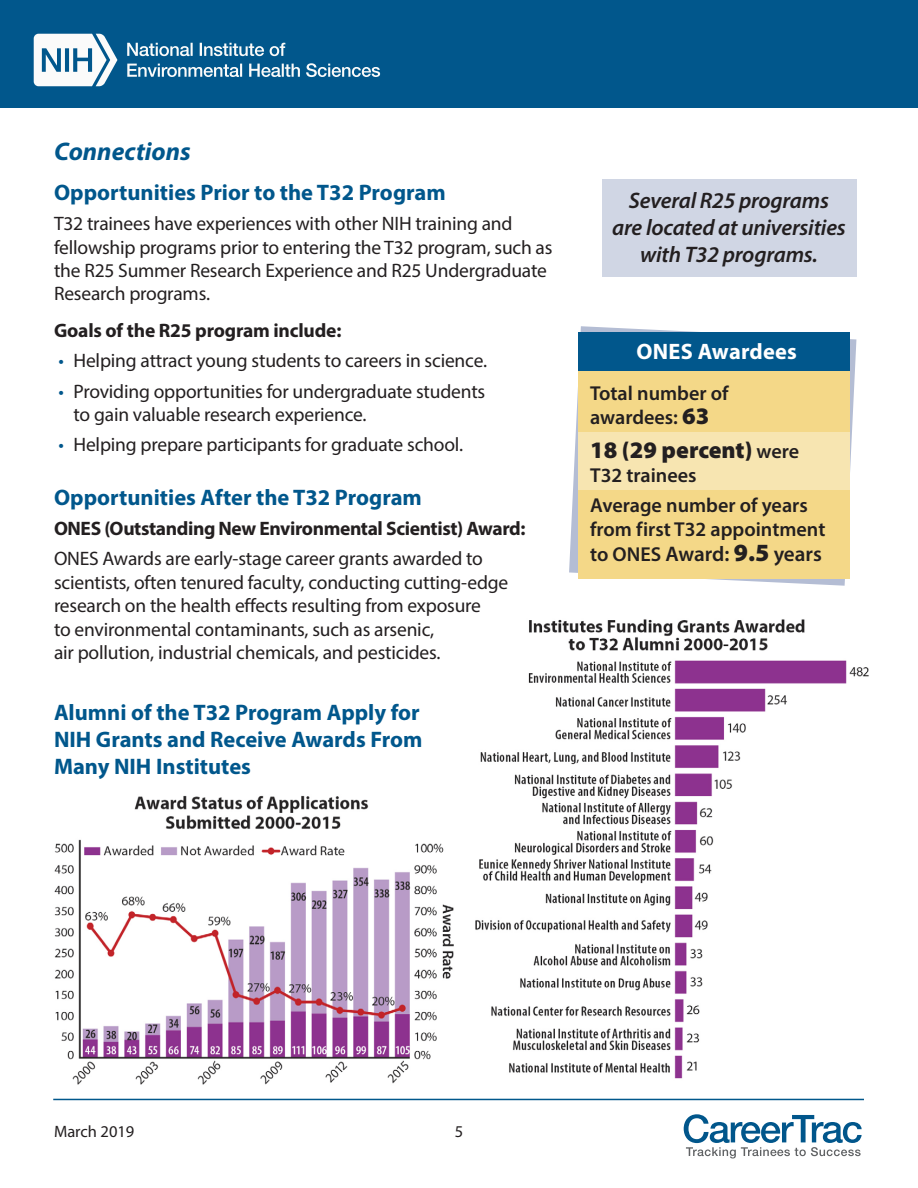
<style>
.page{position:relative;width:918px;height:1188px;background:#fff}
.page>*{position:absolute;margin:0;border:0;box-sizing:border-box;transform-origin:0 0}
.t1{font:italic 700 25.5px "Myriad Pro";color:#01578c}
.Paragraph_Header{font:900 23.7px "Myriad Pro";color:#231f20}
.t2{font:700 22.5px/27px "Myriad Pro";color:#01578c}
.Body_Text{font:italic 600 22.5px/27px "Myriad Pro";letter-spacing:-.01em;color:#231f20;text-align:center}
.t3{font:700 22.35px "Myriad Pro";letter-spacing:.01em;color:#fff}
.Paragraph_Header-2{font:600 21.15px "Myriad Pro";letter-spacing:-.005em;color:#231f20}
.Paragraph_Header-3{font:600 20.1px/23.7px "Myriad Pro";color:#231f20}
.Body_Text-2{font:19.5px/23.4px "Myriad Pro";letter-spacing:-.01em;color:#231f20}
.t4{font:700 19.5px "Myriad Pro";letter-spacing:-.02em;color:#231f20}
.t5{font:16.5px "Myriad Pro";color:#231f20}
.s1{color:#01578c}
.s2{font-weight:900;font-size:23.7px}
.s3{font-weight:600;font-size:20.1px}
.s4{font-size:20.1px}
.s5{font-weight:900;font-size:24.9px}
</style>
<div class="page">
<div style="left:0;top:0;width:918px;height:108px;background:#01578c"></div>
<svg style="left:34px;top:34px;width:83px;height:52px"></svg>
<svg style="left:127px;top:63px;width:253px;height:14px"></svg>
<svg style="left:127px;top:43px;width:158px;height:13px"></svg>
<hr style="left:53px;top:1099px;width:811px;height:1px;background:#01578c">
<svg style="left:684px;top:1114px;width:178px;height:45px"></svg>
<svg style="left:569px;top:326px;width:287px;height:260px"></svg>
<div style="left:579px;top:333px;width:271px;height:246px;background:#f4d888"></div>
<img style="left:54px;top:795px;width:400px;height:290px">
<div style="left:602px;top:179px;width:254px;height:97px;background:#d0d6e4"></div>
<div style="left:579px;top:333px;width:271px;height:38px;background:#01578c"></div>
<div style="left:579px;top:433px;width:271px;height:57px;background:#f7e5b1"></div>
<img style="left:475px;top:619px;width:394px;height:460px">
<h2 class="t1" style="left:54px;top:134px;width:138px">Connections</h2>
<h3 class="t2" style="left:54px;top:178px;width:393px">Opportunities Prior to the T32 Program</h3>
<p class="Body_Text-2" style="left:54px;top:212px;width:500px">T32 trainees have experiences with other NIH training and fellowship programs prior to entering the T32 program, such as the R25 Summer Research Experience and R25 Undergraduate Research programs.</p>
<h4 class="t4" style="left:54px;top:318px;width:289px">Goals of the R25 program include:</h4>
<p class="Body_Text-2" style="left:58px;top:349px;width:430px"><span class="s1">•</span> Helping attract young students to careers in science.</p>
<p class="Body_Text-2" style="left:74px;top:379px;width:413px;text-indent:-15px"><span class="s1">•</span> Providing opportunities for undergraduate students to gain valuable research experience.</p>
<p class="Body_Text-2" style="left:58px;top:433px;width:406px"><span class="s1">•</span> Helping prepare participants for graduate school.</p>
<h3 class="t2" style="left:54px;top:483px;width:369px">Opportunities After the T32 Program</h3>
<h4 class="t4" style="left:54px;top:516px;width:473px">ONES (Outstanding New Environmental Scientist) Award:</h4>
<p class="Body_Text-2" style="left:54px;top:547px;width:456px">ONES Awards are early-stage career grants awarded to scientists, often tenured faculty, conducting cutting-edge research on the health effects resulting from exposure<br>to environmental contaminants, such as arsenic,<br>air pollution, industrial chemicals, and pesticides.</p>
<h3 class="t2" style="left:54px;top:698px;width:370px">Alumni of the T32 Program Apply for<br>NIH Grants and Receive Awards From<br>Many NIH Institutes</h3>
<p class="Body_Text" style="left:612px;top:186px;width:235px">Several R25 programs are located at universities with T32 programs.</p>
<h2 class="t3" style="left:637px;top:337px;width:162px">ONES Awardees</h2>
<p class="Paragraph_Header-3" style="left:590px;top:381px;width:140px">Total number of awardees: <span class="s2">63</span></p>
<p class="Paragraph_Header" style="left:590px;top:434px;width:211px">18 (29 percent) <span class="s3">were</span></p>
<p class="Paragraph_Header-3" style="left:590px;top:463px;width:108px">T32 trainees</p>
<p class="Paragraph_Header-3" style="left:590px;top:492px;width:237px;line-height:24.2px">Average number of years from first T32 appointment</p>
<p class="Paragraph_Header-2" style="left:590px;top:540px;width:233px"><span class="s4">to ONES</span> Award: <span class="s5">9.5</span> years</p>
<p class="t5" style="left:54px;top:1121px;width:82px">March 2019</p>
<p class="t5" style="left:455px;top:1121px;width:10px">5</p>
</div>
